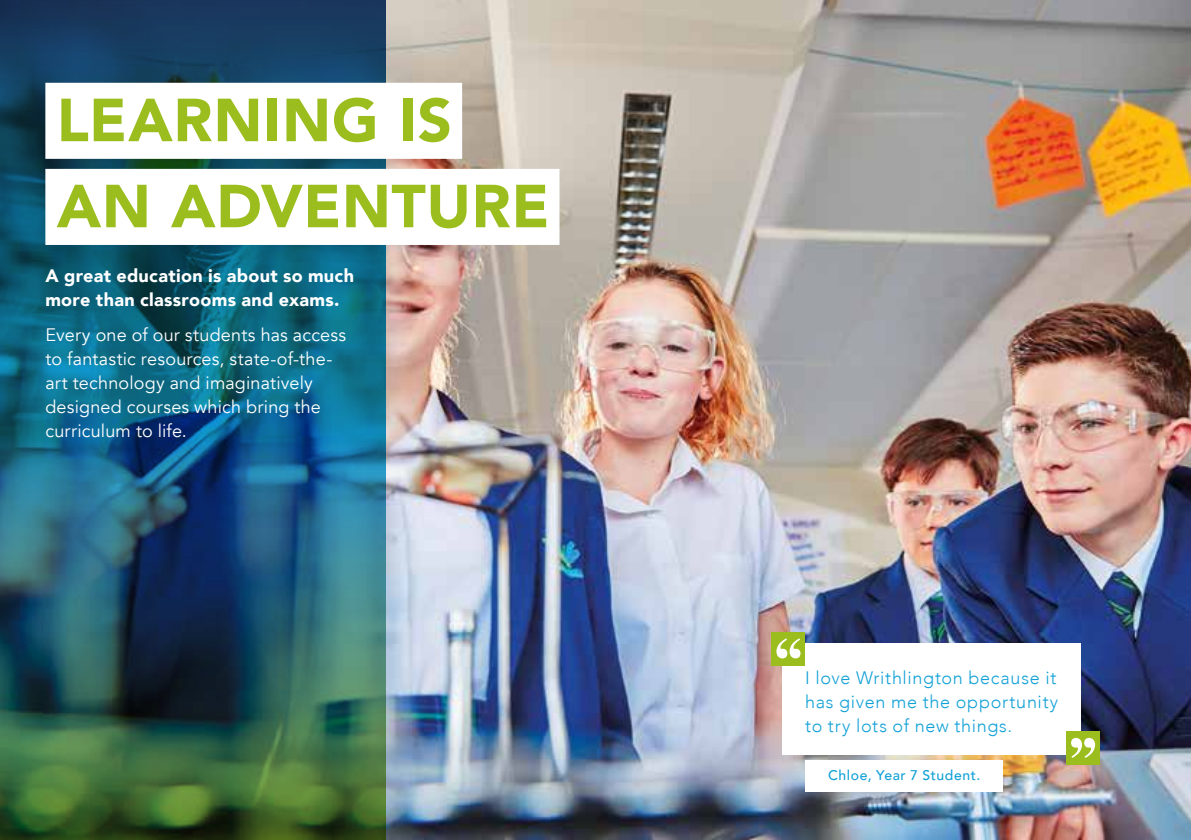
<style>
.page{position:relative;width:1191px;height:840px;background:#fff}
.page>*{position:absolute;margin:0;border:0;box-sizing:border-box;transform-origin:0 0}
.t1{font:900 60px/86px "Avenir";letter-spacing:.015em;color:#9bbe1e}
.t2{font:18px/24px "Avenir";letter-spacing:.01em;color:#fff}
.t3{font:300 18px/24px "Avenir";letter-spacing:.04em;color:#12a1d7;text-align:justify}
.t4{font:900 18px/24px "Avenir";letter-spacing:.015em;color:#fff}
.t5{font:500 14px "Avenir";letter-spacing:.045em;color:#12a1d7}
</style>
<div class="page">
<img style="left:386px;top:0;width:805px;height:839px">
<img style="left:0;top:0;width:386px;height:839px">
<div style="left:45px;top:83px;width:417px;height:76px;background:#fff"></div>
<div style="left:45px;top:169px;width:514px;height:76px;background:#fff"></div>
<div style="left:782px;top:643px;width:299px;height:111px;background:#fff"></div>
<div style="left:771px;top:631px;width:34px;height:34px;background:#9bbe1e"></div>
<svg style="left:776px;top:638px;width:24px;height:20px"></svg>
<div style="left:1066px;top:730px;width:34px;height:34px;background:#9bbe1e"></div>
<svg style="left:1071px;top:737px;width:24px;height:20px"></svg>
<div style="left:805px;top:760px;width:198px;height:31px;background:#fff"></div>
<h1 class="t1" style="left:57px;top:76px;width:494px">LEARNING IS<br>AN ADVENTURE</h1>
<p class="t4" style="left:45px;top:263px;width:310px">A great education is about so much more than classrooms and exams.</p>
<p class="t2" style="left:45px;top:323px;width:302px">Every one of our students has access to fantastic resources, state-of-the&shy;art technology and imaginatively designed courses which bring the curriculum to life.</p>
<p class="t3" style="left:805px;top:665px;width:254px">I love Writhlington because it has given me the opportunity to try lots of new things.</p>
<p class="t5" style="left:828px;top:762px;width:154px">Chloe, Year 7 Student.</p>
</div>
